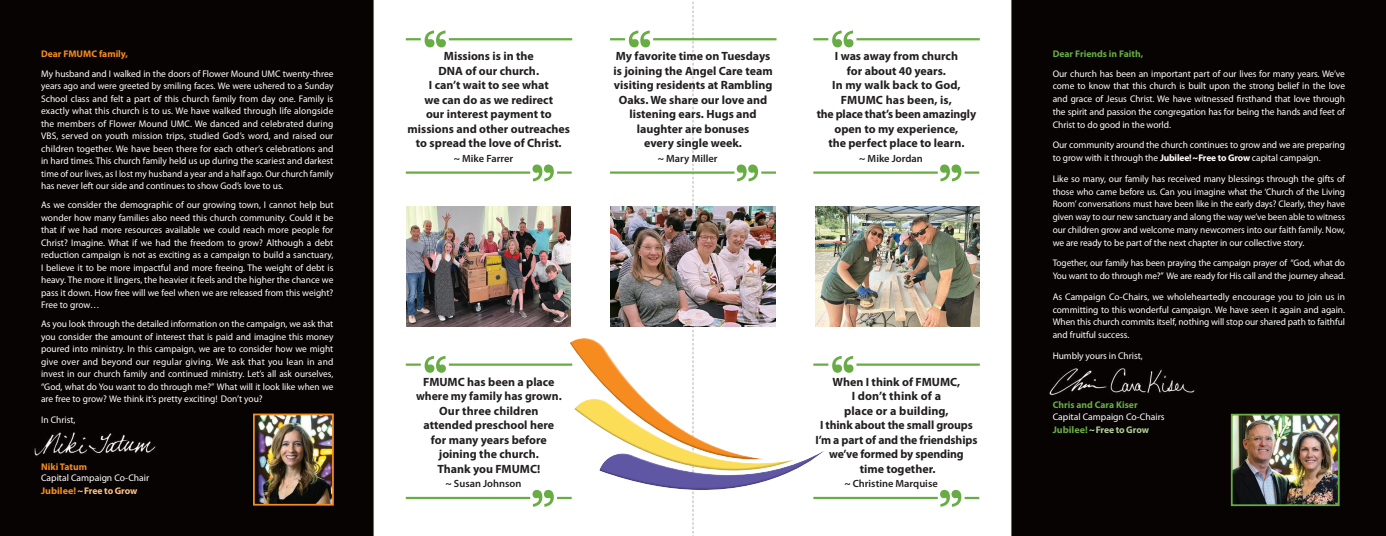
<style>
.page{position:relative;width:1386px;height:536px;background:#fff}
.page>*{position:absolute;margin:0;border:0;box-sizing:border-box;transform-origin:0 0}
.t1{font:700 12.08px/14.4px "Myriad Pro";letter-spacing:.01em;color:#231f20;text-align:center}
.t2{font:700 11.99px/14.4px "Myriad Pro";color:#231f20;text-align:center}
.t3{font:600 10.5px "Myriad Pro";color:#231f20}
.t4{font:9.62px/12.5px "Myriad Pro";letter-spacing:-.005em;color:#fff;text-align:justify}
.t5{font:700 9.62px "Myriad Pro";color:#67ad44}
.t6{font:700 9.62px "Myriad Pro";color:#f68c1f}
.t7{font:700 9.62px "Myriad Pro";color:#fcc287}
.t8{font:700 9.62px "Myriad Pro";color:#b1cf97}
.t9{font:9.54px/12.7px "Myriad Pro";letter-spacing:-.005em;color:#fff;text-align:justify}
.s1{color:#f68c1f}
.s2{font-weight:600;color:#fddebe}
.s3{font-weight:700}
.s4{color:#67ad44}
.s5{font-weight:600;color:#d5e5c8}
</style>
<div class="page">
<img style="left:0;top:0;width:1386px;height:536px">
<img style="left:256px;top:416px;width:75px;height:86px">
<div style="left:253px;top:413px;width:81px;height:92px;border:2px solid #f68c1f"></div>
<img style="left:1234px;top:416px;width:103px;height:87px">
<div style="left:1231px;top:413px;width:109px;height:93px;border:2px solid #67ad44"></div>
<hr style="left:449px;top:38px;width:123px;height:2px;background:#67ad44">
<svg style="left:406px;top:31px;width:40px;height:16px"></svg>
<hr style="left:449px;top:363px;width:123px;height:2px;background:#67ad44">
<svg style="left:406px;top:356px;width:40px;height:16px"></svg>
<hr style="left:856px;top:38px;width:124px;height:2px;background:#67ad44">
<hr style="left:856px;top:363px;width:124px;height:2px;background:#67ad44">
<svg style="left:570px;top:0;width:283px;height:536px"></svg>
<hr style="left:610px;top:171px;width:124px;height:3px;background:#67ad44">
<hr style="left:761px;top:171px;width:15px;height:3px;background:#67ad44">
<svg style="left:532px;top:164px;width:22px;height:17px"></svg>
<hr style="left:406px;top:171px;width:124px;height:3px;background:#67ad44">
<hr style="left:557px;top:171px;width:15px;height:3px;background:#67ad44">
<svg style="left:532px;top:489px;width:22px;height:17px"></svg>
<hr style="left:406px;top:496px;width:124px;height:3px;background:#67ad44">
<hr style="left:557px;top:496px;width:15px;height:3px;background:#67ad44">
<svg style="left:940px;top:164px;width:21px;height:17px"></svg>
<hr style="left:813px;top:171px;width:125px;height:3px;background:#67ad44">
<hr style="left:965px;top:171px;width:14px;height:3px;background:#67ad44">
<svg style="left:940px;top:489px;width:21px;height:17px"></svg>
<hr style="left:813px;top:496px;width:125px;height:3px;background:#67ad44">
<hr style="left:965px;top:496px;width:14px;height:3px;background:#67ad44">
<img style="left:406px;top:206px;width:165px;height:120px">
<img style="left:611px;top:206px;width:164px;height:120px">
<img style="left:815px;top:206px;width:165px;height:120px">
<p class="t6" style="left:41px;top:48px;width:88px">Dear FMUMC family,</p>
<p class="t4" style="left:41px;top:67px;width:294px">My husband and I walked in the doors of Flower Mound UMC twenty-three</p>
<p class="t9" style="left:41px;top:80px;width:294px">years ago and were greeted by smiling faces. We were ushered to a Sunday</p>
<p class="t4" style="left:41px;top:92px;width:294px">School class and felt a part of this church family from day one. Family is exactly what this church is to us. We have walked through life alongside the members of Flower Mound UMC. We danced and celebrated during VBS, served on youth mission trips, studied God’s word, and raised our children together. We have been there for each other’s celebrations and in hard times. This church family held us up during the scariest and darkest</p>
<p class="t9" style="left:41px;top:167px;width:294px">time of our lives, as I lost my husband a year and a half ago. Our church family</p>
<p class="t4" style="left:41px;top:180px;width:244px">has never left our side and continues to show God’s love to us.</p>
<p class="t4" style="left:41px;top:199px;width:294px">As we consider the demographic of our growing town, I cannot help but wonder how many families also need this church community. Could it be that if we had more resources available we could reach more people for Christ? Imagine. What if we had the freedom to grow? Although a debt reduction campaign is not as exciting as a campaign to build a sanctuary, I believe it to be more impactful and more freeing. The weight of debt is heavy. The more it lingers, the heavier it feels and the higher the chance we pass it down. How free will we feel when we are released from this weight?<br>Free to grow…</p>
<p class="t4" style="left:41px;top:318px;width:294px">As you look through the detailed information on the campaign, we ask that you consider the amount of interest that is paid and imagine this money poured into ministry. In this campaign, we are to consider how we might give over and beyond our regular giving. We ask that you lean in and invest in our church family and continued ministry. Let’s all ask ourselves, “God, what do You want to do through me?” What will it look like when we are free to grow? We think it’s pretty exciting! Don’t you?</p>
<p class="t4" style="left:41px;top:414px;width:36px">In Christ,</p>
<p class="t6" style="left:41px;top:460px;width:47px">Niki Tatum</p>
<p class="t4" style="left:41px;top:471px;width:110px">Capital Campaign Co-Chair</p>
<p class="t7" style="left:41px;top:485px;width:98px"><span class="s1">Jubilee!</span><span class="s2">~</span>Free to Grow</p>
<p class="t2" style="left:408px;top:49px;width:164px">Missions is in the<br>DNA of our church.<br>I can’t wait to see what<br>we can do as we redirect<br>our interest payment to missions and other outreaches to spread the love of Christ.</p>
<p class="t3" style="left:454px;top:152px;width:61px">~ Mike Farrer</p>
<p class="t2" style="left:614px;top:49px;width:161px;text-align:left">My favorite time on Tuesdays is joining the Angel Care team</p>
<p class="t2" style="left:614px;top:78px;width:160px">visiting residents at Rambling</p>
<p class="t2" style="left:619px;top:93px;width:150px">Oaks. We share our love and</p>
<p class="t2" style="left:630px;top:107px;width:129px">listening ears. Hugs and</p>
<p class="t2" style="left:637px;top:121px;width:114px">laughter are bonuses every single week.</p>
<p class="t3" style="left:658px;top:152px;width:61px">~ Mary Miller</p>
<p class="t2" style="left:817px;top:49px;width:161px">I was away from church<br>for about 40 years.<br>In my walk back to God,<br>FMUMC has been, is,<br>the place that’s been amazingly open to my experience,<br>the perfect place to learn.</p>
<p class="t3" style="left:859px;top:152px;width:65px">~ Mike Jordan</p>
<p class="t2" style="left:416px;top:374px;width:147px">FMUMC has been a place where my family has grown.<br>Our three children attended preschool here for many years before joining the church.</p>
<p class="t2" style="left:437px;top:461px;width:104px">Thank you FMUMC!</p>
<p class="t3" style="left:446px;top:477px;width:77px">~ Susan Johnson</p>
<p class="t2" style="left:832px;top:374px;width:129px">When I think of FMUMC,</p>
<p class="t1" style="left:844px;top:389px;width:106px">I don’t think of a place or a building,</p>
<p class="t2" style="left:815px;top:418px;width:163px">I think about the small groups<br>I’m a part of and the friendships we’ve formed by spending<br>time together.</p>
<p class="t3" style="left:844px;top:477px;width:95px">~ Christine Marquise</p>
<p class="t5" style="left:1053px;top:48px;width:92px">Dear Friends in Faith,</p>
<p class="t4" style="left:1053px;top:67px;width:294px">Our church has been an important part of our lives for many years. We’ve come to know that this church is built upon the strong belief in the love and grace of Jesus Christ. We have witnessed firsthand that love through the spirit and passion the congregation has for being the hands and feet of Christ to do good in the world.</p>
<p class="t4" style="left:1053px;top:139px;width:294px">Our community around the church continues to grow and we are preparing to grow with it through the <span class="s3">Jubilee! ~ Free to Grow</span> capital campaign.</p>
<p class="t4" style="left:1053px;top:173px;width:294px">Like so many, our family has received many blessings through the gifts of</p>
<p class="t9" style="left:1053px;top:185px;width:294px">those who came before us. Can you imagine what the ‘Church of the Living Room’ conversations must have been like in the early days? Clearly, they have given way to our new sanctuary and along the way we’ve been able to witness</p>
<p class="t4" style="left:1053px;top:223px;width:294px">our children grow and welcome many newcomers into our faith family. Now, we are ready to be part of the next chapter in our collective story.</p>
<p class="t9" style="left:1053px;top:257px;width:294px">Together, our family has been praying the campaign prayer of “God, what do<br>You want to do through me?” We are ready for His call and the journey ahead.</p>
<p class="t4" style="left:1053px;top:290px;width:294px">As Campaign Co-Chairs, we wholeheartedly encourage you to join us in committing to this wonderful campaign. We have seen it again and again.<br>When this church commits itself, nothing will stop our shared path to faithful and fruitful success.</p>
<p class="t4" style="left:1053px;top:349px;width:92px">Humbly yours in Christ,</p>
<p class="t5" style="left:1053px;top:399px;width:86px">Chris and Cara Kiser</p>
<p class="t4" style="left:1053px;top:410px;width:114px">Capital Campaign Co-Chairs</p>
<p class="t8" style="left:1053px;top:424px;width:98px"><span class="s4">Jubilee!</span><span class="s5">~</span>Free to Grow</p>
</div>
